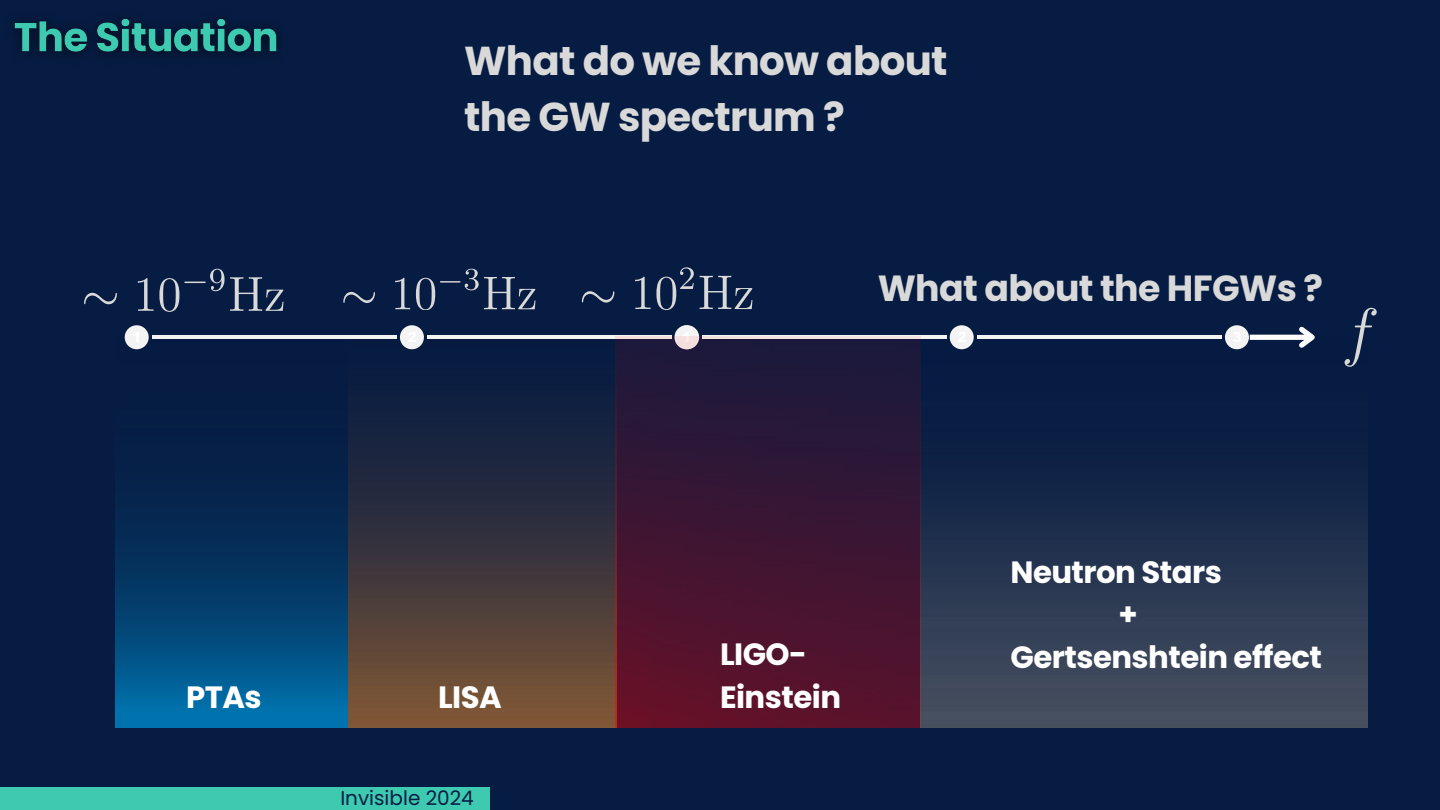
<style>
.page{position:relative;width:1440px;height:810px;background:#071c42}
.page>*{position:absolute;margin:0;border:0;box-sizing:border-box;transform-origin:0 0}
.t1{font:700 40.3px/56.2px "Poppins";letter-spacing:-.015em;color:#d9d9d9}
.t2{font:700 36.3px "Poppins";letter-spacing:-.015em;color:#d9d9d9}
.t3{font:700 30.8px/42.8px "Poppins";letter-spacing:-.015em;color:#fff}
.t4{font:20px "Poppins";color:#071c42}
</style>
<div class="page">
<hr style="left:152px;top:336px;width:245px;height:3px;background:#f4f4f4">
<hr style="left:427px;top:336px;width:245px;height:3px;background:#f4f4f4">
<div style="left:125px;top:325px;width:24px;height:24px;background:#f4f4f4;border-radius:50%"></div>
<div style="left:400px;top:325px;width:24px;height:24px;background:#f4f4f4;border-radius:50%"></div>
<svg style="left:675px;top:325px;width:24px;height:24px"></svg>
<hr style="left:702px;top:336px;width:245px;height:3px;background:#f4f4f4">
<hr style="left:977px;top:336px;width:245px;height:3px;background:#f4f4f4">
<div style="left:674px;top:325px;width:24px;height:24px;background:#f4f4f4;border-radius:50%"></div>
<div style="left:950px;top:325px;width:24px;height:24px;background:#f4f4f4;border-radius:50%"></div>
<div style="left:1225px;top:325px;width:24px;height:24px;background:#f4f4f4;border-radius:50%"></div>
<svg style="left:683px;top:332px;width:8px;height:5px"></svg>
<svg style="left:958px;top:332px;width:7px;height:5px"></svg>
<svg style="left:343px;top:292px;width:32px;height:11px"></svg>
<svg style="left:395px;top:278px;width:15px;height:31px"></svg>
<svg style="left:416px;top:269px;width:120px;height:41px"></svg>
<svg style="left:84px;top:293px;width:33px;height:11px"></svg>
<svg style="left:138px;top:278px;width:15px;height:33px"></svg>
<svg style="left:159px;top:269px;width:125px;height:43px"></svg>
<svg style="left:582px;top:291px;width:32px;height:12px"></svg>
<svg style="left:635px;top:267px;width:59px;height:43px"></svg>
<svg style="left:700px;top:276px;width:52px;height:33px"></svg>
<svg style="left:1354px;top:308px;width:23px;height:29px"></svg>
<div style="left:1250px;top:335px;width:62px;height:5px;background:#fff"></div>
<svg style="left:1294px;top:326px;width:21px;height:11px"></svg>
<img style="left:115px;top:337px;width:1252px;height:390px">
<img style="left:14px;top:19px;width:265px;height:37px">
<div style="left:0;top:787px;width:489px;height:23px;background:#3dcab1"></div>
<p class="t1" style="left:464px;top:33px;width:485px">What do we know about the GW spectrum ?</p>
<p class="t3" style="left:186px;top:676px;width:77px">PTAs</p>
<p class="t3" style="left:438px;top:676px;width:65px">LISA</p>
<p class="t4" style="left:340px;top:784px;width:135px">Invisible 2024</p>
<p class="t2" style="left:878px;top:263px;width:447px">What about the HFGWs ?</p>
<p class="t3" style="left:720px;top:633px;width:123px">LIGO-<br>Einstein</p>
<h3 class="t3" style="left:1010px;top:550px;width:213px">Neutron Stars</h3>
<h3 class="t3" style="left:1118px;top:593px;width:21px">+</h3>
<h3 class="t3" style="left:1010px;top:636px;width:313px">Gertsenshtein effect</h3>
</div>
